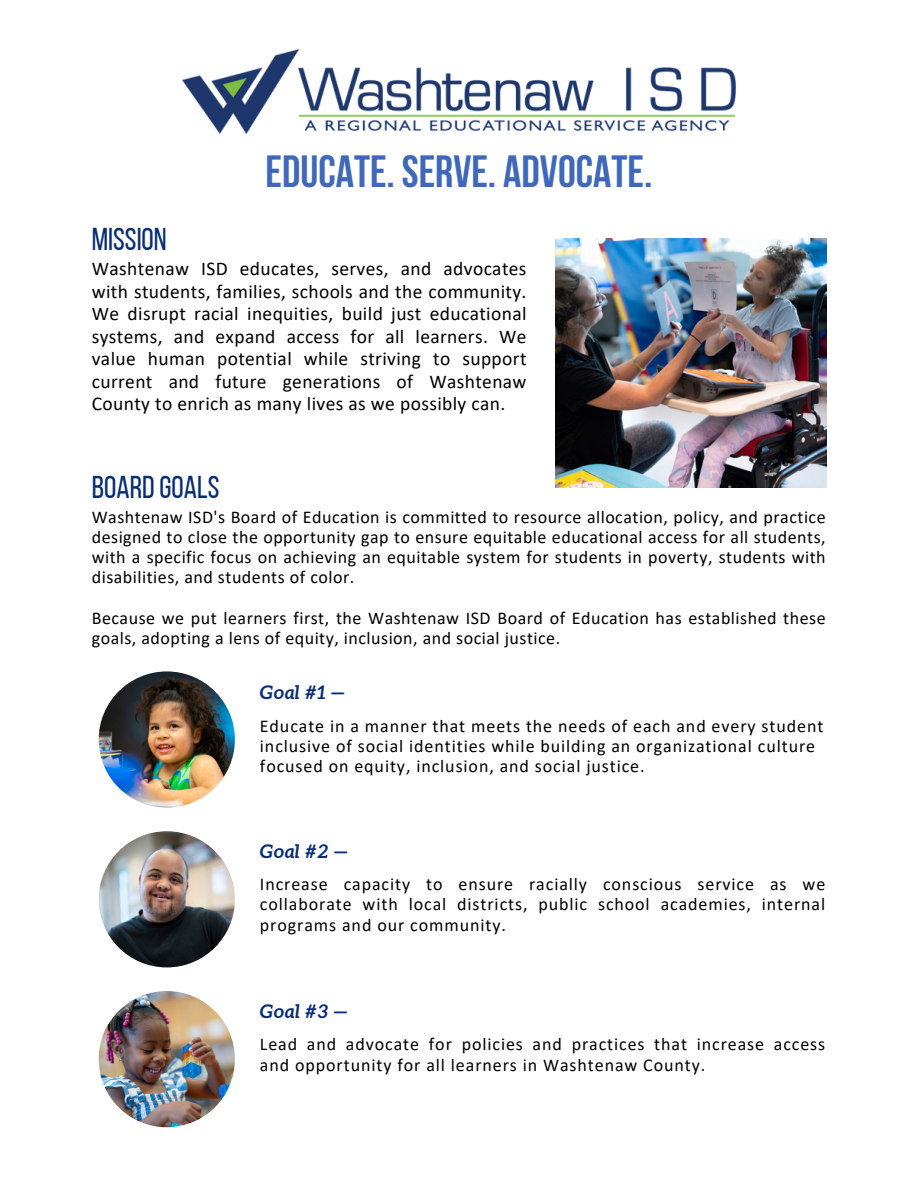
<style>
.page{position:relative;width:918px;height:1188px;background:#fff}
.page>*{position:absolute;margin:0;border:0;box-sizing:border-box;transform-origin:0 0}
.t1{font:700 45px "Bebas Neue";color:#4068ba}
.t2{font:31.5px "Bebas Neue";color:#082d74}
.t3{font:19.5px/22.5px "Calibri";letter-spacing:.02em;color:#000;text-align:justify}
.t4{font:italic 700 18.75px "Aleo";letter-spacing:.025em;color:#082d74}
.t5{font:18px/20.2px "Calibri";letter-spacing:.05em;color:#000}
.t6{font:18px/20.2px "Calibri";letter-spacing:.025em;color:#000}
</style>
<div class="page">
<img style="left:182px;top:50px;width:554px;height:83px">
<img style="left:556px;top:238px;width:270px;height:249px">
<img style="left:99px;top:671px;width:136px;height:137px;border-radius:50%">
<img style="left:99px;top:831px;width:136px;height:136px;border-radius:50%">
<img style="left:99px;top:991px;width:136px;height:136px;border-radius:50%">
<h3 class="t2" style="left:92px;top:227px;width:77px">MISSION</h3>
<p class="t1" style="left:266px;top:153px;width:388px">EDUCATE. SERVE. ADVOCATE.</p>
<p class="t3" style="left:92px;top:259px;width:436px">Washtenaw ISD educates, serves, and advocates with students, families, schools and the community.<br>We disrupt racial inequities, build just educational systems, and expand access for all learners. We value human potential while striving to support current and future generations of Washtenaw County to enrich as many lives as we possibly can.</p>
<p class="t2" style="left:92px;top:474px;width:129px">BOARD GOALS</p>
<h3 class="t5" style="left:92px;top:508px;width:735px;text-align:justify">Washtenaw ISD's Board of Education is committed to resource allocation, policy, and practice designed to close the opportunity gap to ensure equitable educational access for all students, with a specific focus on achieving an equitable system for students in poverty, students with disabilities, and students of color.</h3>
<p class="t6" style="left:92px;top:609px;width:735px">Because we put learners first, the Washtenaw ISD Board of Education has established these goals, adopting a lens of equity, inclusion, and social justice.</p>
<p class="t4" style="left:260px;top:681px;width:87px">Goal #1 —</p>
<p class="t5" style="left:260px;top:717px;width:565px">Educate in a manner that meets the needs of each and every student inclusive of social identities while building an organizational culture focused on equity, inclusion, and social justice.</p>
<p class="t4" style="left:260px;top:840px;width:89px">Goal #2 —</p>
<p class="t5" style="left:260px;top:876px;width:567px;text-align:justify">Increase capacity to ensure racially conscious service as we collaborate with local districts, public school academies, internal programs and our community.</p>
<h3 class="t4" style="left:260px;top:1000px;width:89px">Goal #3 —</h3>
<p class="t5" style="left:260px;top:1036px;width:567px">Lead and advocate for policies and practices that increase access and opportunity for all learners in Washtenaw County.</p>
</div>
